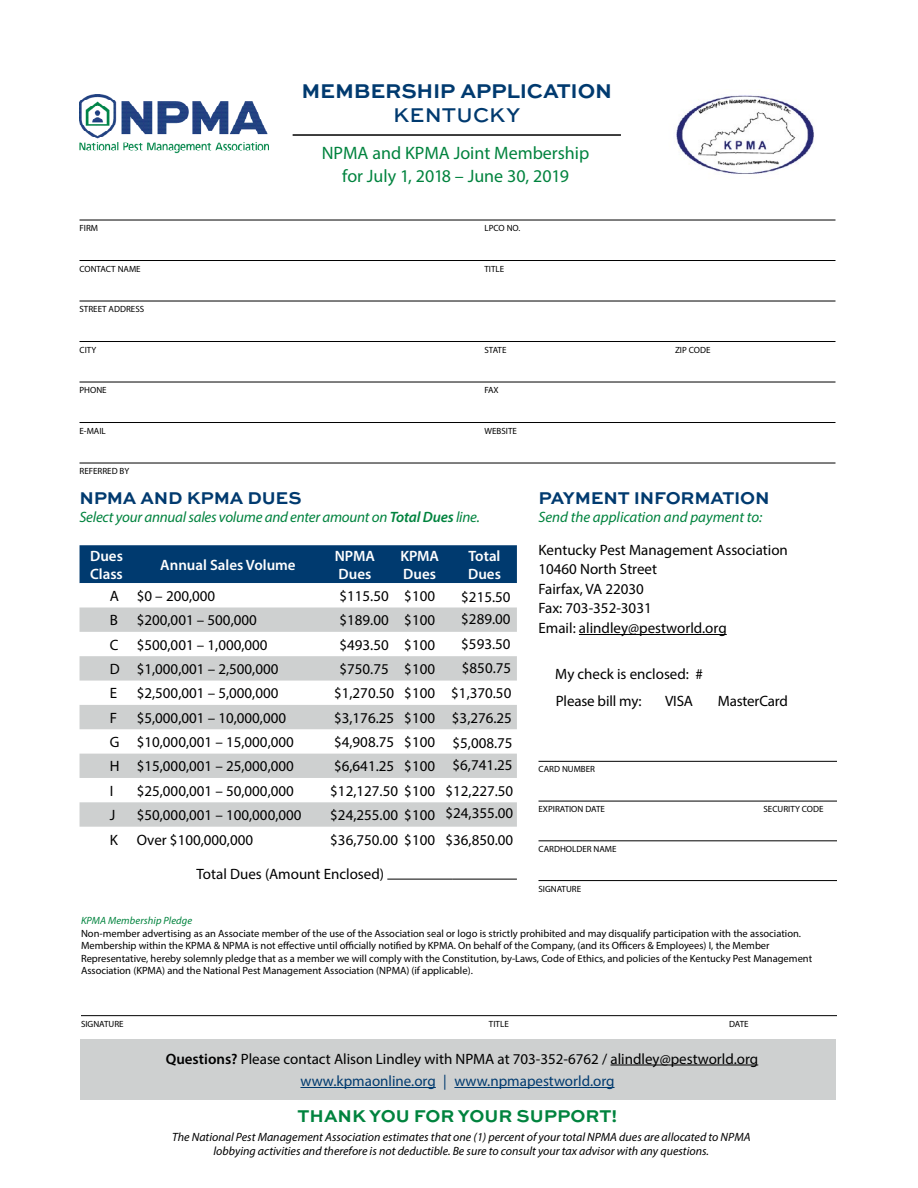
<style>
.page{position:relative;width:918px;height:1188px;background:#fff}
.page>*{position:absolute;margin:0;border:0;box-sizing:border-box;transform-origin:0 0}
.t1{font:700 21px "Sweet Sans";letter-spacing:-.01em;color:#003a6f}
.t2{font:500 21px "Sweet Sans";letter-spacing:.01em;color:#003a6f}
.t3{font:18px/23.2px "Myriad Pro";color:#00833e;text-align:center}
.t4{font:700 18px "Sweet Sans";letter-spacing:-.01em;color:#003a6f}
.t5{font:700 18px "Sweet Sans";color:#00833e}
.t6{font:15px/19.5px "Myriad Pro";color:#000}
.t7{font:italic 15px "Myriad Pro";letter-spacing:-.015em;color:#00833e}
.t8{font:600 15px/18px "Myriad Pro";color:#fff}
.t9{font:italic 12px/14.4px "Myriad Pro";color:#000;text-align:center}
.t10{font:10.5px/12.6px "Myriad Pro";color:#000}
.t11{font:italic 10.5px "Myriad Pro";letter-spacing:.01em;color:#00833e}
.t12{font:9px "Myriad Pro";color:#000}
.s1{font-weight:600}
.s2{color:#003a6f}
</style>
<div class="page">
<img style="left:80px;top:94px;width:188px;height:60px">
<hr style="left:293px;top:134px;width:328px;height:2px;background:#000">
<img style="left:676px;top:95px;width:138px;height:79px">
<div style="left:80px;top:1039px;width:756px;height:61px;background:#ced0d0"></div>
<hr style="left:611px;top:1065px;width:147px;height:1px;background:#000">
<hr style="left:300px;top:1087px;width:136px;height:1px;background:#003a6f">
<hr style="left:454px;top:1087px;width:161px;height:1px;background:#003a6f">
<hr style="left:80px;top:220px;width:756px;height:1px;background:#000">
<hr style="left:80px;top:260px;width:756px;height:1px;background:#000">
<hr style="left:80px;top:301px;width:756px;height:1px;background:#000">
<hr style="left:80px;top:341px;width:756px;height:1px;background:#000">
<hr style="left:80px;top:382px;width:756px;height:1px;background:#000">
<hr style="left:80px;top:422px;width:756px;height:1px;background:#000">
<hr style="left:80px;top:463px;width:756px;height:1px;background:#000">
<hr style="left:579px;top:634px;width:148px;height:1px;background:#000">
<hr style="left:538px;top:761px;width:299px;height:1px;background:#000">
<hr style="left:538px;top:801px;width:299px;height:1px;background:#000">
<hr style="left:538px;top:840px;width:299px;height:1px;background:#000">
<hr style="left:538px;top:880px;width:299px;height:1px;background:#000">
<div style="left:80px;top:545px;width:437px;height:38px;background:#003a6f"></div>
<svg style="left:80px;top:607px;width:437px;height:220px;fill:#ced0d0"></svg>
<hr style="left:387px;top:879px;width:65px;height:1px;background:#000">
<hr style="left:452px;top:879px;width:65px;height:1px;background:#000">
<hr style="left:81px;top:1015px;width:756px;height:1px;background:#000">
<h1 class="t1" style="left:302px;top:79px;width:312px">MEMBERSHIP APPLICATION</h1>
<h1 class="t2" style="left:393px;top:103px;width:129px">KENTUCKY</h1>
<p class="t3" style="left:322px;top:141px;width:269px">NPMA and KPMA Joint Membership for July 1, 2018 – June 30, 2019</p>
<p class="t12" style="left:80px;top:223px;width:20px">FIRM</p>
<p class="t12" style="left:484px;top:223px;width:37px">LPCO NO.</p>
<p class="t12" style="left:80px;top:263px;width:63px">CONTACT NAME</p>
<p class="t12" style="left:484px;top:263px;width:21px">TITLE</p>
<p class="t12" style="left:80px;top:304px;width:66px">STREET ADDRESS</p>
<p class="t12" style="left:80px;top:344px;width:18px">CITY</p>
<p class="t12" style="left:484px;top:344px;width:23px">STATE</p>
<p class="t12" style="left:675px;top:344px;width:37px">ZIP CODE</p>
<p class="t12" style="left:80px;top:385px;width:29px">PHONE</p>
<p class="t12" style="left:484px;top:385px;width:16px">FAX</p>
<p class="t12" style="left:80px;top:425px;width:28px">E-MAIL</p>
<p class="t12" style="left:484px;top:425px;width:34px">WEBSITE</p>
<p class="t12" style="left:80px;top:466px;width:51px">REFERRED BY</p>
<p class="t4" style="left:538px;top:488px;width:233px">PAYMENT INFORMATION</p>
<p class="t7" style="left:538px;top:508px;width:225px">Send the application and payment to:</p>
<p class="t6" style="left:538px;top:540px;width:251px">Kentucky Pest Management Association<br>10460 North Street<br>Fairfax, VA 22030<br>Fax: 703-352-3031<br>Email: alindley@pestworld.org</p>
<p class="t6" style="left:555px;top:661px;width:149px;line-height:26.2px">My check is enclosed: #<br>Please bill my:</p>
<p class="t4" style="left:80px;top:488px;width:224px">NPMA AND KPMA DUES</p>
<p class="t7" style="left:80px;top:508px;width:402px">Select your annual sales volume and enter amount on <span class="s1">Total Dues</span> line.</p>
<p class="t8" style="left:90px;top:546px;width:34px">Dues<br>Class</p>
<p class="t8" style="left:160px;top:555px;width:137px">Annual Sales Volume</p>
<p class="t8" style="left:335px;top:546px;width:42px">NPMA<br>Dues</p>
<p class="t8" style="left:400px;top:546px;width:40px">KPMA<br>Dues</p>
<p class="t8" style="left:468px;top:546px;width:34px">Total<br>Dues</p>
<p class="t6" style="left:110px;top:586px;width:107px">A $0 – 200,000</p>
<p class="t6" style="left:340px;top:586px;width:97px">$115.50 $100</p>
<p class="t6" style="left:461px;top:587px;width:51px">$215.50</p>
<p class="t6" style="left:110px;top:610px;width:10px">B</p>
<p class="t6" style="left:137px;top:610px;width:122px">$200,001 – 500,000</p>
<p class="t6" style="left:340px;top:610px;width:97px">$189.00 $100</p>
<p class="t6" style="left:461px;top:609px;width:51px">$289.00</p>
<p class="t6" style="left:110px;top:635px;width:159px">C $500,001 – 1,000,000</p>
<p class="t6" style="left:340px;top:635px;width:97px">$493.50 $100</p>
<p class="t6" style="left:461px;top:634px;width:51px">$593.50</p>
<p class="t6" style="left:110px;top:659px;width:170px">D $1,000,001 – 2,500,000</p>
<p class="t6" style="left:340px;top:659px;width:97px">$750.75 $100</p>
<p class="t6" style="left:462px;top:658px;width:51px">$850.75</p>
<p class="t6" style="left:110px;top:683px;width:9px">E</p>
<p class="t6" style="left:137px;top:683px;width:143px">$2,500,001 – 5,000,000</p>
<p class="t6" style="left:334px;top:683px;width:179px">$1,270.50 $100 $1,370.50</p>
<p class="t6" style="left:110px;top:708px;width:9px">F</p>
<p class="t6" style="left:137px;top:708px;width:151px">$5,000,001 – 10,000,000</p>
<p class="t6" style="left:334px;top:708px;width:179px">$3,176.25 $100 $3,276.25</p>
<p class="t6" style="left:110px;top:732px;width:186px">G $10,000,001 – 15,000,000</p>
<p class="t6" style="left:334px;top:732px;width:180px">$4,908.75 $100 $5,008.75</p>
<p class="t6" style="left:110px;top:756px;width:186px">H $15,000,001 – 25,000,000</p>
<p class="t6" style="left:334px;top:756px;width:180px">$6,641.25 $100 $6,741.25</p>
<p class="t6" style="left:110px;top:781px;width:5px">I</p>
<p class="t6" style="left:137px;top:781px;width:159px">$25,000,001 – 50,000,000</p>
<p class="t6" style="left:330px;top:781px;width:184px">$12,127.50 $100 $12,227.50</p>
<p class="t6" style="left:110px;top:805px;width:7px">J</p>
<p class="t6" style="left:137px;top:805px;width:166px">$50,000,001 – 100,000,000</p>
<p class="t6" style="left:330px;top:805px;width:184px">$24,255.00 $100 $24,355.00</p>
<p class="t6" style="left:110px;top:830px;width:10px">K</p>
<p class="t6" style="left:137px;top:830px;width:118px">Over $100,000,000</p>
<p class="t6" style="left:330px;top:830px;width:184px">$36,750.00 $100 $36,850.00</p>
<p class="t6" style="left:197px;top:864px;width:189px">Total Dues (Amount Enclosed)</p>
<p class="t11" style="left:81px;top:914px;width:113px">KPMA Membership Pledge</p>
<p class="t10" style="left:81px;top:927px;width:733px">Non-member advertising as an Associate member of the use of the Association seal or logo is strictly prohibited and may disqualify participation with the association.<br>Membership within the KPMA &amp; NPMA is not effective until officially notified by KPMA. On behalf of the Company, (and its Officers &amp; Employees) I, the Member Representative, hereby solemnly pledge that as a member we will comply with the Constitution, by-Laws, Code of Ethics, and policies of the Kentucky Pest Management Association (KPMA) and the National Pest Management Association (NPMA) (if applicable).</p>
<p class="t6" style="left:665px;top:691px;width:30px">VISA</p>
<p class="t6" style="left:718px;top:691px;width:72px">MasterCard</p>
<p class="t12" style="left:538px;top:764px;width:58px">CARD NUMBER</p>
<p class="t12" style="left:538px;top:804px;width:68px">EXPIRATION DATE</p>
<p class="t12" style="left:764px;top:804px;width:62px">SECURITY CODE</p>
<p class="t12" style="left:538px;top:843px;width:80px">CARDHOLDER NAME</p>
<p class="t12" style="left:538px;top:883px;width:44px">SIGNATURE</p>
<p class="t12" style="left:81px;top:1018px;width:44px">SIGNATURE</p>
<p class="t12" style="left:489px;top:1018px;width:21px">TITLE</p>
<p class="t12" style="left:729px;top:1018px;width:21px">DATE</p>
<p class="t6" style="left:300px;top:1047px;width:459px;line-height:22.5px;text-indent:-135px"><span class="s1">Questions?</span> Please contact Alison Lindley with NPMA at 703-352-6762 / alindley@pestworld.org <span class="s2">www.kpmaonline.org | www.npmapestworld.org</span></p>
<p class="t5" style="left:298px;top:1106px;width:321px">THANK YOU FOR YOUR SUPPORT!</p>
<p class="t9" style="left:172px;top:1129px;width:580px">The National Pest Management Association estimates that one (1) percent of your total NPMA dues are allocated to NPMA lobbying activities and therefore is not deductible. Be sure to consult your tax advisor with any questions.</p>
</div>
